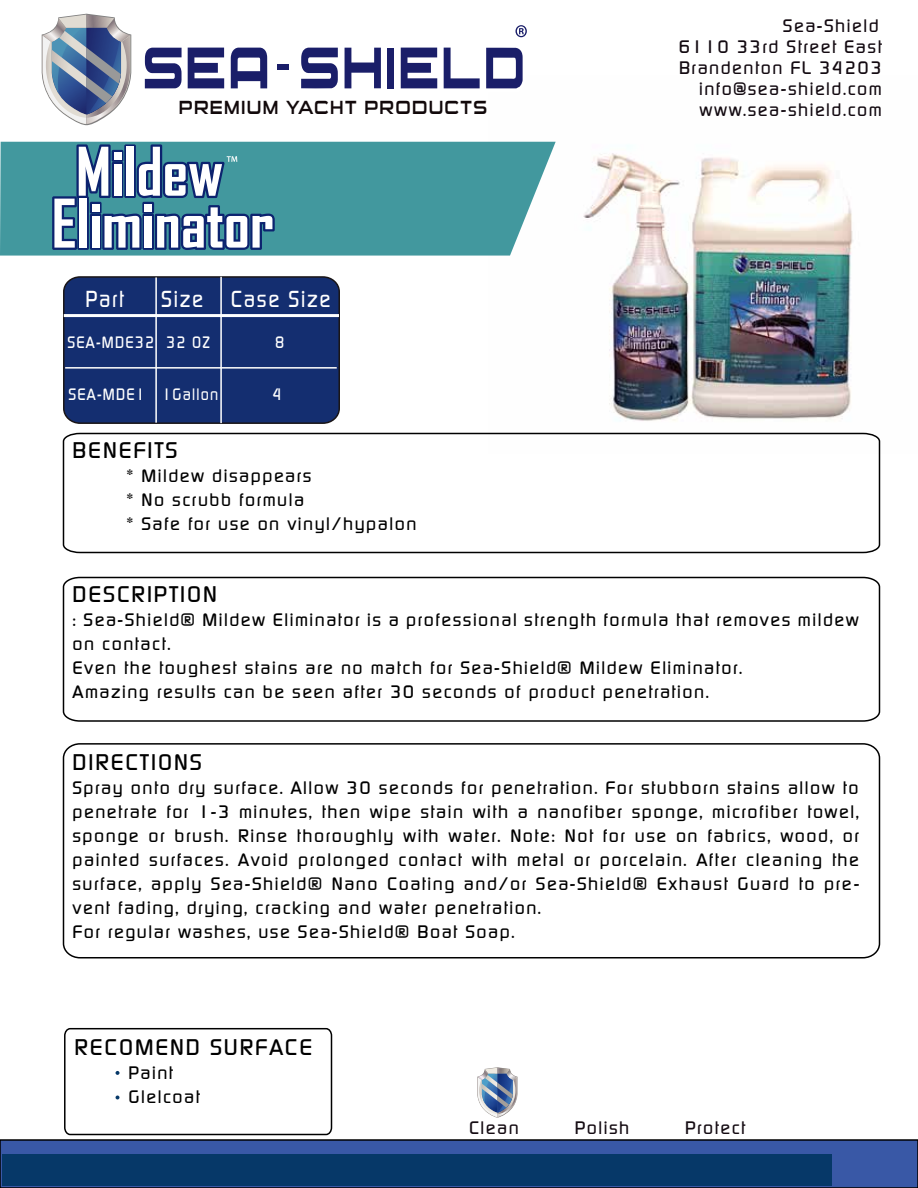
<style>
.page{position:relative;width:918px;height:1188px;background:#fff}
.page>*{position:absolute;margin:0;border:0;box-sizing:border-box;transform-origin:0 0}
.t1{font:500 23.1px "Continuum";letter-spacing:.085em;color:#fff;scale:.88 1}
.t2{font:500 22.5px "Continuum";letter-spacing:.085em;color:#000}
.t3{font:18.75px "Sui Generis Rg";letter-spacing:.075em;color:#12090b;scale:.9 1}
.t4{font:500 18px/24px "Continuum";letter-spacing:.085em;color:#000}
.t5{font:500 18px/21px "Continuum";letter-spacing:.085em;color:#130a11;text-align:right}
.t6{font:500 18px "Continuum";letter-spacing:.085em;color:#150c13}
.t7{font:500 16.5px "Continuum";letter-spacing:.085em;color:#fff;scale:.88 1}
</style>
<div class="page">
<img style="left:489px;top:141px;width:364px;height:280px">
<svg style="left:62px;top:432px;width:819px;height:122px"></svg>
<div style="left:0;top:1139px;width:918px;height:49px;background:#3958a6;border:2px solid #000"></div>
<div style="left:2px;top:1154px;width:830px;height:32px;background:#063868"></div>
<svg style="left:62px;top:576px;width:819px;height:146px"></svg>
<svg style="left:62px;top:743px;width:819px;height:216px"></svg>
<svg style="left:64px;top:1027px;width:269px;height:109px"></svg>
<div style="left:64px;top:277px;width:275px;height:146px;background:#0f296d;border-radius:16px"></div>
<div style="left:63px;top:276px;width:277px;height:148px;border:2px solid #151011;border-radius:16px"></div>
<hr style="left:64px;top:314px;width:275px;height:3px;background:#fff">
<hr style="left:155px;top:277px;width:2px;height:146px;background:#fff">
<hr style="left:220px;top:277px;width:2px;height:146px;background:#fff">
<hr style="left:65px;top:367px;width:272px;height:2px;background:#fff">
<svg style="left:477px;top:1067px;width:41px;height:51px"></svg>
<img style="left:482px;top:1084px;width:15px;height:17px">
<svg style="left:0;top:142px;width:556px;height:114px;background:#4f9fa4"></svg>
<svg style="left:41px;top:14px;width:91px;height:111px"></svg>
<svg style="left:515px;top:25px;width:12px;height:12px"></svg>
<svg style="left:144px;top:47px;width:124px;height:42px"></svg>
<svg style="left:400px;top:47px;width:123px;height:42px"></svg>
<div style="left:387px;top:48px;width:7px;height:40px;background:#1a1e69"></div>
<svg style="left:301px;top:47px;width:80px;height:42px"></svg>
<svg style="left:277px;top:64px;width:12px;height:6px"></svg>
<div style="left:278px;top:65px;width:11px;height:5px;background:#1a1e69"></div>
<svg style="left:52px;top:144px;width:223px;height:106px"></svg>
<p class="t3" style="left:179px;top:97px;width:344px">PREMIUM YACHT PRODUCTS</p>
<p class="t1" style="left:85px;top:284px;width:45px">Part</p>
<p class="t1" style="left:161px;top:284px;width:194px">Size Case Size</p>
<p class="t7" style="left:67px;top:331px;width:164px">SEA-MDE32 32 OZ</p>
<p class="t7" style="left:275px;top:331px;width:12px">8</p>
<p class="t7" style="left:68px;top:383px;width:172px">SEA-MDE1 1Gallon</p>
<p class="t7" style="left:273px;top:383px;width:12px">4</p>
<p class="t2" style="left:72px;top:436px;width:107px">BENEFITS</p>
<p class="t4" style="left:126px;top:463px;width:291px">* Mildew disappears<br>* No scrubb formula<br>* Safe for use on vinyl/hypalon</p>
<p class="t5" style="left:679px;top:15px;width:205px">Sea-Shield<br>6110 33rd Street East<br>Brandenton FL 34203 info@sea-shield.com www.sea-shield.com</p>
<p class="t2" style="left:72px;top:580px;width:146px">DESCRIPTION</p>
<p class="t4" style="left:72px;top:607px;width:788px">: Sea-Shield® Mildew Eliminator is a professional strength formula that removes mildew on contact.<br>Even the toughest stains are no match for Sea-Shield® Mildew Eliminator.<br>Amazing results can be seen after 30 seconds of product penetration.</p>
<p class="t2" style="left:72px;top:748px;width:131px">DIRECTIONS</p>
<p class="t4" style="left:72px;top:775px;width:788px">Spray onto dry surface. Allow 30 seconds for penetration. For stubborn stains allow to penetrate for 1-3 minutes, then wipe stain with a nanofiber sponge, microfiber towel, sponge or brush. Rinse thoroughly with water. Note: Not for use on fabrics, wood, or painted surfaces. Avoid prolonged contact with metal or porcelain. After cleaning the surface, apply Sea-Shield® Nano Coating and/or Sea-Shield® Exhaust Guard to pre&shy;vent fading, drying, cracking and water penetration.<br>For regular washes, use Sea-Shield® Boat Soap.</p>
<p class="t2" style="left:74px;top:1032px;width:239px">RECOMEND SURFACE</p>
<p class="t4" style="left:128px;top:1060px;width:73px">Paint<br>Glelcoat</p>
<p class="t6" style="left:469px;top:1116px;width:51px">Clean</p>
<p class="t6" style="left:575px;top:1116px;width:56px">Polish</p>
<p class="t6" style="left:685px;top:1116px;width:62px">Protect</p>
</div>
